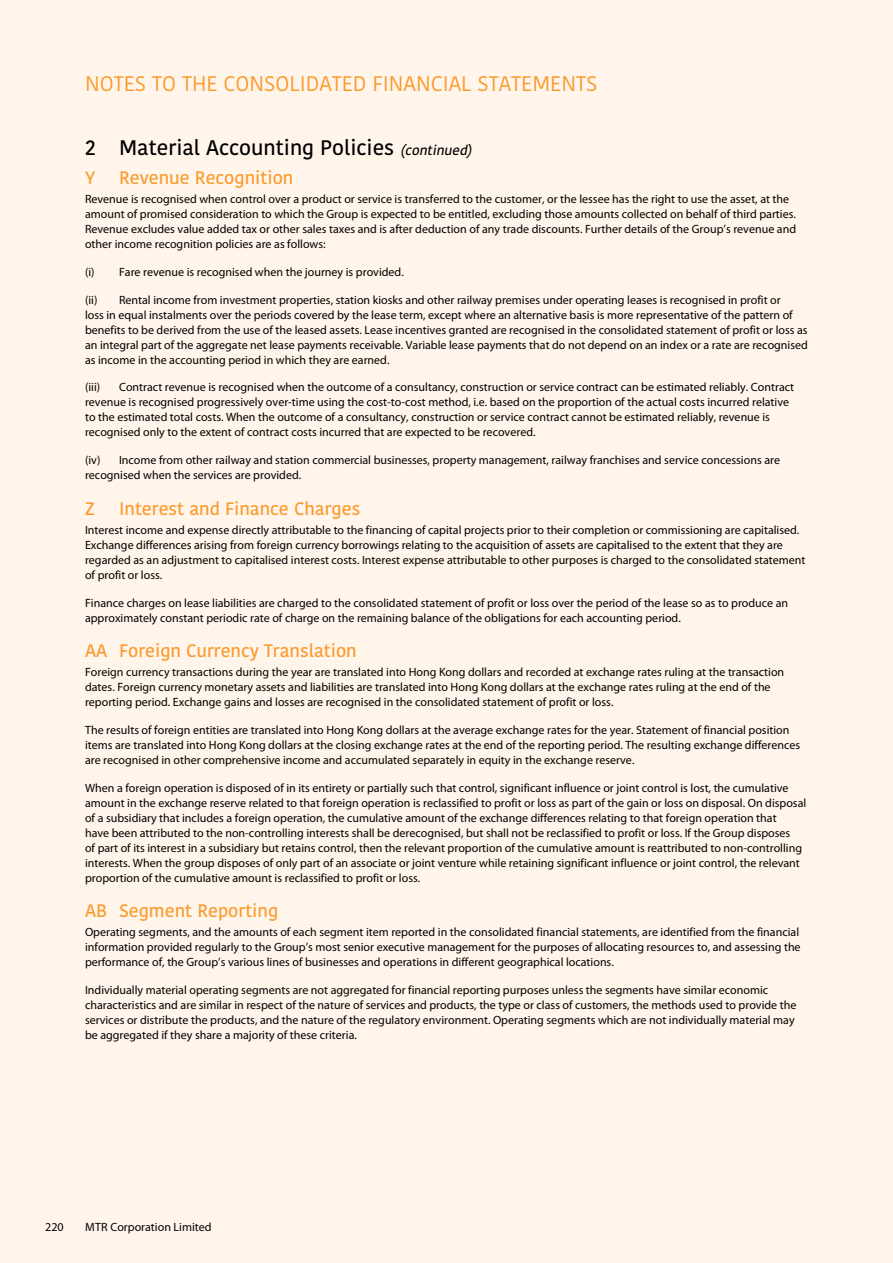
<style>
.page{position:relative;width:893px;height:1263px;background:#fff5ea}
.page>*{position:absolute;margin:0;border:0;box-sizing:border-box;transform-origin:0 0}
.t1{font:21px "Kohinoor Bangla";color:#fb9a2d}
.t2{font:500 21px "Kohinoor Bangla";color:#000}
.t3{font:500 18px "Kohinoor Bangla";color:#fb9a2d}
.t4{font:12px/15px "Myriad Pro";color:#000}
.s1{font-style:italic;font-size:13.5px}
</style>
<div class="page">
<h1 class="t1" style="left:85px;top:68px;width:514px">NOTES TO THE CONSOLIDATED FINANCIAL STATEMENTS</h1>
<h1 class="t2" style="left:85px;top:131px;width:388px">2 Material Accounting Policies <span class="s1">(continued)</span></h1>
<h2 class="t3" style="left:85px;top:163px;width:12px">Y</h2>
<h2 class="t3" style="left:119px;top:163px;width:176px">Revenue Recognition</h2>
<p class="t4" style="left:85px;top:192px;width:712px">Revenue is recognised when control over a product or service is transferred to the customer, or the lessee has the right to use the asset, at the amount of promised consideration to which the Group is expected to be entitled, excluding those amounts collected on behalf of third parties.<br>Revenue excludes value added tax or other sales taxes and is after deduction of any trade discounts. Further details of the Group’s revenue and other income recognition policies are as follows:</p>
<p class="t4" style="left:85px;top:265px;width:320px">(i) Fare revenue is recognised when the journey is provided.</p>
<p class="t4" style="left:85px;top:292px;width:724px">(ii) Rental income from investment properties, station kiosks and other railway premises under operating leases is recognised in profit or<br>loss in equal instalments over the periods covered by the lease term, except where an alternative basis is more representative of the pattern of benefits to be derived from the use of the leased assets. Lease incentives granted are recognised in the consolidated statement of profit or loss as an integral part of the aggregate net lease payments receivable. Variable lease payments that do not depend on an index or a rate are recognised as income in the accounting period in which they are earned.</p>
<p class="t4" style="left:85px;top:380px;width:17px">(iii)</p>
<p class="t4" style="left:85px;top:380px;width:711px;text-indent:34px">Contract revenue is recognised when the outcome of a consultancy, construction or service contract can be estimated reliably. Contract revenue is recognised progressively over-time using the cost-to-cost method, i.e. based on the proportion of the actual costs incurred relative to the estimated total costs. When the outcome of a consultancy, construction or service contract cannot be estimated reliably, revenue is recognised only to the extent of contract costs incurred that are expected to be recovered.</p>
<p class="t4" style="left:85px;top:453px;width:696px">(iv) Income from other railway and station commercial businesses, property management, railway franchises and service concessions are recognised when the services are provided.</p>
<h2 class="t3" style="left:85px;top:494px;width:11px">Z</h2>
<h2 class="t3" style="left:119px;top:494px;width:243px">Interest and Finance Charges</h2>
<p class="t4" style="left:85px;top:522px;width:722px">Interest income and expense directly attributable to the financing of capital projects prior to their completion or commissioning are capitalised.<br>Exchange differences arising from foreign currency borrowings relating to the acquisition of assets are capitalised to the extent that they are regarded as an adjustment to capitalised interest costs. Interest expense attributable to other purposes is charged to the consolidated statement of profit or loss.</p>
<p class="t4" style="left:85px;top:595px;width:705px">Finance charges on lease liabilities are charged to the consolidated statement of profit or loss over the period of the lease so as to produce an approximately constant periodic rate of charge on the remaining balance of the obligations for each accounting period.</p>
<h2 class="t3" style="left:85px;top:636px;width:273px">AA Foreign Currency Translation</h2>
<p class="t4" style="left:85px;top:665px;width:701px">Foreign currency transactions during the year are translated into Hong Kong dollars and recorded at exchange rates ruling at the transaction dates. Foreign currency monetary assets and liabilities are translated into Hong Kong dollars at the exchange rates ruling at the end of the reporting period. Exchange gains and losses are recognised in the consolidated statement of profit or loss.</p>
<p class="t4" style="left:85px;top:722px;width:717px">The results of foreign entities are translated into Hong Kong dollars at the average exchange rates for the year. Statement of financial position items are translated into Hong Kong dollars at the closing exchange rates at the end of the reporting period. The resulting exchange differences are recognised in other comprehensive income and accumulated separately in equity in the exchange reserve.</p>
<p class="t4" style="left:85px;top:780px;width:723px">When a foreign operation is disposed of in its entirety or partially such that control, significant influence or joint control is lost, the cumulative amount in the exchange reserve related to that foreign operation is reclassified to profit or loss as part of the gain or loss on disposal. On disposal of a subsidiary that includes a foreign operation, the cumulative amount of the exchange differences relating to that foreign operation that<br>have been attributed to the non-controlling interests shall be derecognised, but shall not be reclassified to profit or loss. If the Group disposes<br>of part of its interest in a subsidiary but retains control, then the relevant proportion of the cumulative amount is reattributed to non-controlling interests. When the group disposes of only part of an associate or joint venture while retaining significant influence or joint control, the relevant proportion of the cumulative amount is reclassified to profit or loss.</p>
<h2 class="t3" style="left:85px;top:896px;width:195px">AB Segment Reporting</h2>
<p class="t4" style="left:85px;top:925px;width:717px">Operating segments, and the amounts of each segment item reported in the consolidated financial statements, are identified from the financial information provided regularly to the Group’s most senior executive management for the purposes of allocating resources to, and assessing the performance of, the Group’s various lines of businesses and operations in different geographical locations.</p>
<p class="t4" style="left:85px;top:982px;width:713px">Individually material operating segments are not aggregated for financial reporting purposes unless the segments have similar economic characteristics and are similar in respect of the nature of services and products, the type or class of customers, the methods used to provide the services or distribute the products, and the nature of the regulatory environment. Operating segments which are not individually material may be aggregated if they share a majority of these criteria.</p>
<p class="t4" style="left:45px;top:1219px;width:20px">220</p>
<p class="t4" style="left:85px;top:1219px;width:128px">MTR Corporation Limited</p>
</div>
